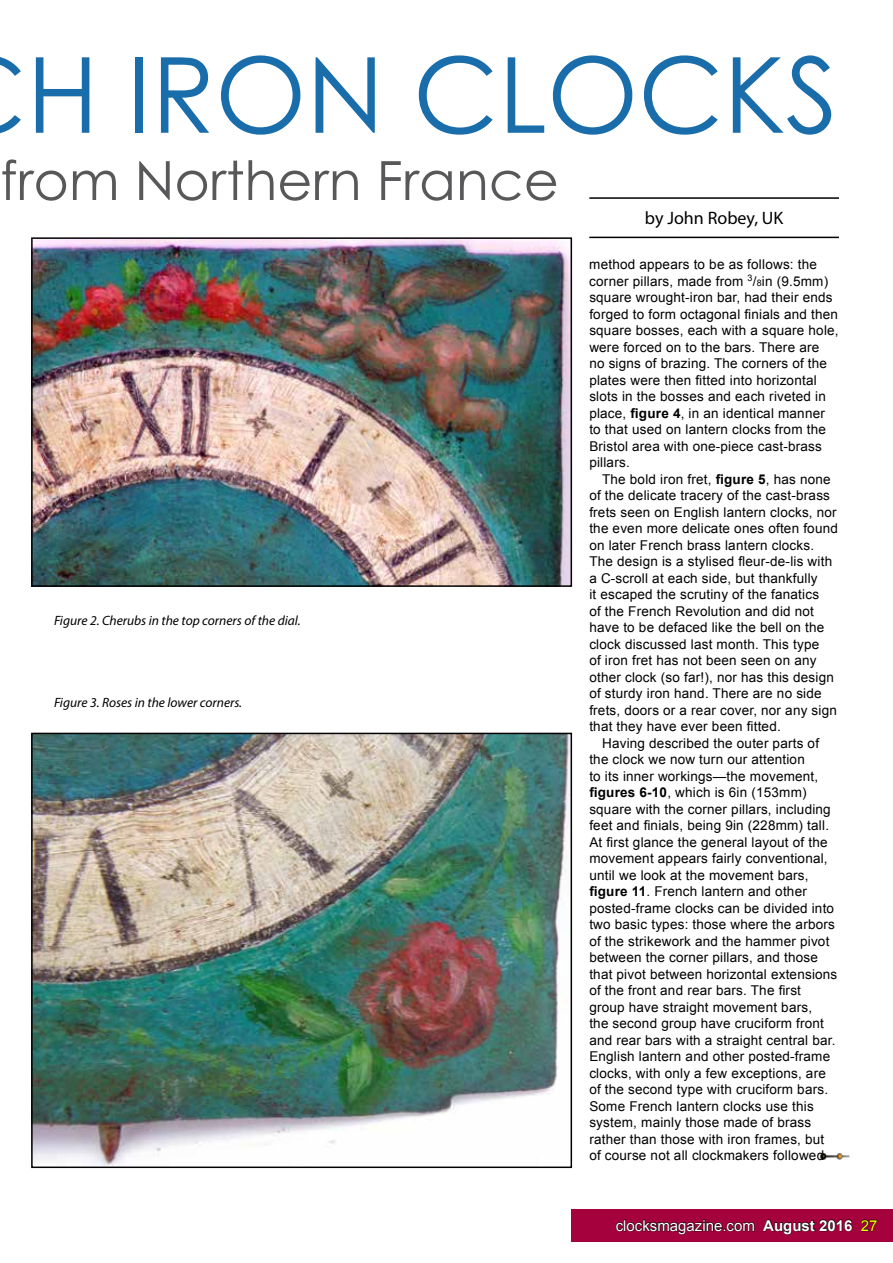
<style>
.page{position:relative;width:893px;height:1263px;background:#fff}
.page>*{position:absolute;margin:0;border:0;box-sizing:border-box;transform-origin:0 0}
.t1{font:105px "Century Gothic";color:#1a6dab}
.t2{font:54px "Century Gothic";color:#58585a}
.t3{font:18px "Myriad Pro";color:#000}
.t4{font:15px "Arial";color:#fff}
.t5{font:13.5px/16.5px "Arial";letter-spacing:.015em;color:#000}
.t6{font:italic 13.5px "Myriad Pro";color:#000}
.s1{font-size:9px}
.s2{font-weight:700}
.s3{color:#ff0}
</style>
<div class="page">
<div style="left:571px;top:1209px;width:322px;height:32px;background:#a5013c"></div>
<svg style="left:615px;top:1219px;width:140px;height:16px"></svg>
<svg style="left:762px;top:1219px;width:91px;height:16px"></svg>
<svg style="left:860px;top:1219px;width:17px;height:12px"></svg>
<hr style="left:589px;top:197px;width:250px;height:2px;background:#000">
<hr style="left:589px;top:237px;width:250px;height:1px;background:#000">
<img style="left:819px;top:1152px;width:31px;height:8px">
<img style="left:34px;top:240px;width:535px;height:344px">
<div style="left:31px;top:237px;width:541px;height:350px;border:2px solid #000"></div>
<img style="left:34px;top:736px;width:535px;height:429px">
<div style="left:31px;top:733px;width:541px;height:435px;border:2px solid #000"></div>
<h1 class="t1" style="left:27px;top:21px;width:813px">H IRON CLOCKS</h1>
<h2 class="t2" style="left:0;top:143px;width:560px">from Northern France</h2>
<p class="t6" style="left:54px;top:612px;width:248px">Figure 2. Cherubs in the top corners of the dial.</p>
<p class="t6" style="left:54px;top:694px;width:190px">Figure 3. Roses in the lower corners.</p>
<h3 class="t3" style="left:645px;top:207px;width:140px">by John Robey, UK</h3>
<p class="t5" style="left:589px;top:256px;width:251px">method appears to be as follows: the corner pillars, made from <sup>3</sup>/<span class="s1">8</span>in (9.5mm) square wrought-iron bar, had their ends forged to form octagonal finials and then square bosses, each with a square hole, were forced on to the bars. There are<br>no signs of brazing. The corners of the plates were then fitted into horizontal slots in the bosses and each riveted in place, <span class="s2">figure 4</span>, in an identical manner to that used on lantern clocks from the Bristol area with one-piece cast-brass pillars.</p>
<p class="t5" style="left:589px;top:471px;width:250px;text-indent:13px">The bold iron fret, <span class="s2">figure 5</span>, has none of the delicate tracery of the cast-brass frets seen on English lantern clocks, nor the even more delicate ones often found on later French brass lantern clocks.<br>The design is a stylised fleur-de-lis with a C-scroll at each side, but thankfully<br>it escaped the scrutiny of the fanatics<br>of the French Revolution and did not have to be defaced like the bell on the clock discussed last month. This type<br>of iron fret has not been seen on any other clock (so far!), nor has this design of sturdy iron hand. There are no side frets, doors or a rear cover, nor any sign that they have ever been fitted.</p>
<p class="t5" style="left:589px;top:735px;width:250px;text-indent:13px">Having described the outer parts of the clock we now turn our attention<br>to its inner workings—the movement, <span class="s2">figures 6-10</span>, which is 6in (153mm) square with the corner pillars, including feet and finials, being 9in (228mm) tall.<br>At first glance the general layout of the movement appears fairly conventional, until we look at the movement bars, <span class="s2">figure 11</span>. French lantern and other posted-frame clocks can be divided into two basic types: those where the arbors of the strikework and the hammer pivot between the corner pillars, and those that pivot between horizontal extensions of the front and rear bars. The first group have straight movement bars,<br>the second group have cruciform front and rear bars with a straight central bar.<br>English lantern and other posted-frame clocks, with only a few exceptions, are of the second type with cruciform bars.<br>Some French lantern clocks use this system, mainly those made of brass rather than those with iron frames, but of course not all clockmakers followed</p>
<p class="t4" style="left:616px;top:1216px;width:263px">clocksmagazine.com <span class="s2">August 2016</span> <span class="s3">27</span></p>
</div>
